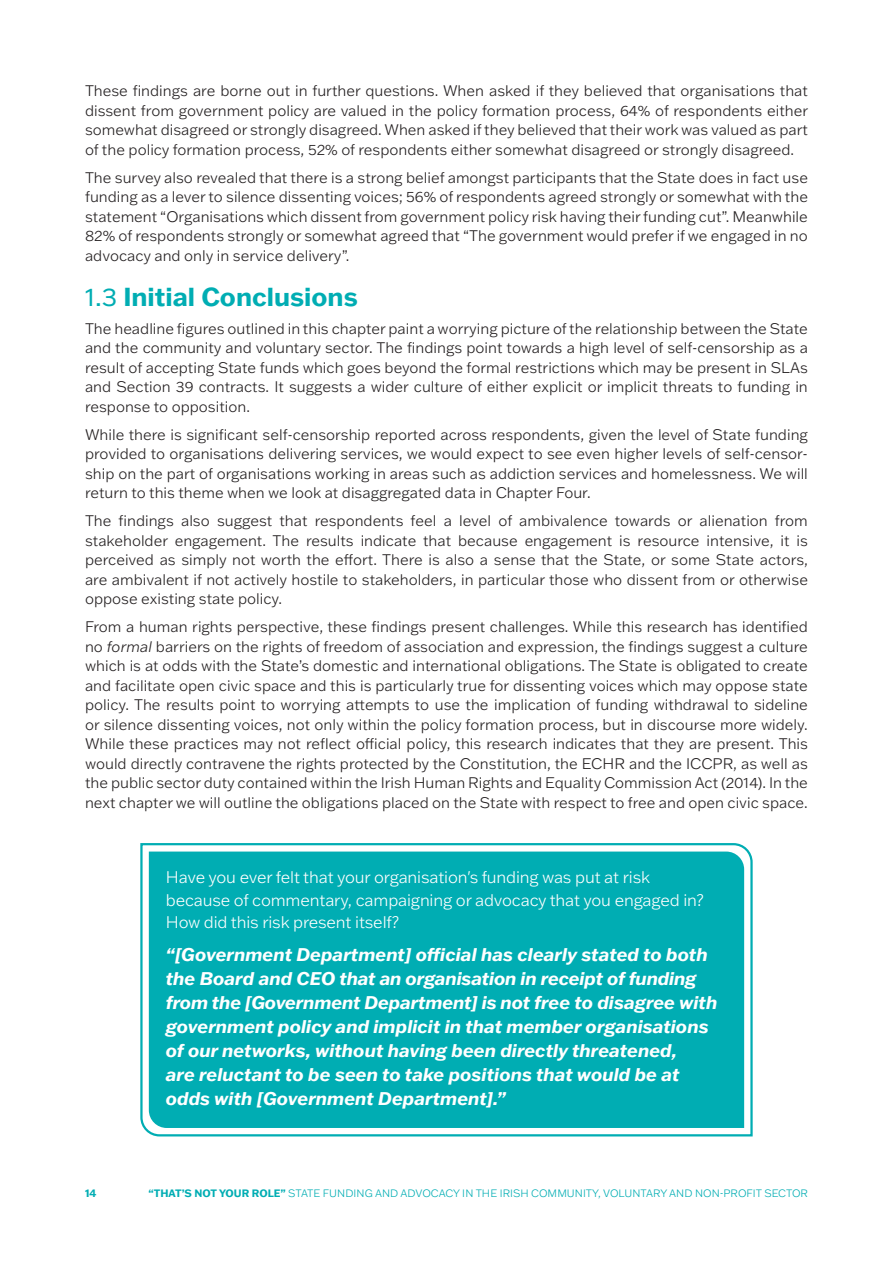
<style>
.page{position:relative;width:893px;height:1263px;background:#fff}
.page>*{position:absolute;margin:0;border:0;box-sizing:border-box;transform-origin:0 0}
.t1{font:700 25.5px "Franklin Gothic ATF";color:#00adb3}
.t2{font:italic 700 18px/24px "Franklin Gothic ATF";color:#fff}
.t3{font:300 16.5px/22.5px "Franklin Gothic ATF";letter-spacing:-.01em;color:#fff}
.t4{font:300 15px/19.5px "Franklin Gothic ATF";color:#231f20;text-align:justify}
.t5{font:300 10.5px "Franklin Gothic ATF";color:#00adb3}
.t6{font:700 10.5px "Franklin Gothic ATF";color:#00adb3}
.s1{font-weight:400}
.s2{font-style:italic}
.s3{font-weight:700}
</style>
<div class="page">
<svg style="left:140px;top:843px;width:613px;height:294px;background:#10b2b7"></svg>
<p class="t4" style="left:85px;top:81px;width:725px">These findings are borne out in further questions. When asked if they believed that organisations that dissent from government policy are valued in the policy formation process, 64% of respondents either somewhat disagreed or strongly disagreed. When asked if they believed that their work was valued as part of the policy formation process, 52% of respondents either somewhat disagreed or strongly disagreed.</p>
<p class="t4" style="left:85px;top:167px;width:724px">The survey also revealed that there is a strong belief amongst participants that the State does in fact use funding as a lever to silence dissenting voices; 56% of respondents agreed strongly or somewhat with the statement “Organisations which dissent from government policy risk having their funding cut”. Meanwhile 82% of respondents strongly or somewhat agreed that “The government would prefer if we engaged in no advocacy and only in service delivery”.</p>
<h1 class="t1" style="left:85px;top:280px;width:274px"><span class="s1">1.3</span> Initial Conclusions</h1>
<p class="t4" style="left:85px;top:318px;width:724px">The headline figures outlined in this chapter paint a worrying picture of the relationship between the State and the community and voluntary sector. The findings point towards a high level of self-censorship as a result of accepting State funds which goes beyond the formal restrictions which may be present in SLAs and Section 39 contracts. It suggests a wider culture of either explicit or implicit threats to funding in response to opposition.</p>
<p class="t4" style="left:85px;top:424px;width:724px">While there is significant self-censorship reported across respondents, given the level of State funding provided to organisations delivering services, we would expect to see even higher levels of self-censor&shy;ship on the part of organisations working in areas such as addiction services and homelessness. We will return to this theme when we look at disaggregated data in Chapter Four.</p>
<p class="t4" style="left:85px;top:511px;width:724px">The findings also suggest that respondents feel a level of ambivalence towards or alienation from stakeholder engagement. The results indicate that because engagement is resource intensive, it is perceived as simply not worth the effort. There is also a sense that the State, or some State actors, are ambivalent if not actively hostile to stakeholders, in particular those who dissent from or otherwise oppose existing state policy.</p>
<p class="t4" style="left:85px;top:617px;width:724px">From a human rights perspective, these findings present challenges. While this research has identified no <span class="s2">formal</span> barriers on the rights of freedom of association and expression, the findings suggest a culture which is at odds with the State’s domestic and international obligations. The State is obligated to create and facilitate open civic space and this is particularly true for dissenting voices which may oppose state policy. The results point to worrying attempts to use the implication of funding withdrawal to sideline or silence dissenting voices, not only within the policy formation process, but in discourse more widely.<br>While these practices may not reflect official policy, this research indicates that they are present. This would directly contravene the rights protected by the Constitution, the ECHR and the ICCPR, as well as the public sector duty contained within the Irish Human Rights and Equality Commission Act (2014). In the next chapter we will outline the obligations placed on the State with respect to free and open civic space.</p>
<p class="t3" style="left:166px;top:865px;width:540px">Have you ever felt that your organisation's funding was put at risk because of commentary, campaigning or advocacy that you engaged in?<br>How did this risk present itself?</p>
<p class="t2" style="left:166px;top:942px;width:553px">“[Government Department] official has clearly stated to both the Board and CEO that an organisation in receipt of funding from the [Government Department] is not free to disagree with government policy and implicit in that member organisations of our networks, without having been directly threatened,<br>are reluctant to be seen to take positions that would be at odds with [Government Department].”</p>
<p class="t6" style="left:85px;top:1186px;width:13px">14</p>
<p class="t5" style="left:148px;top:1186px;width:661px"><span class="s3">“THAT’S NOT YOUR ROLE”</span> STATE FUNDING AND ADVOCACY IN THE IRISH COMMUNITY, VOLUNTARY AND NON-PROFIT SECTOR</p>
</div>
